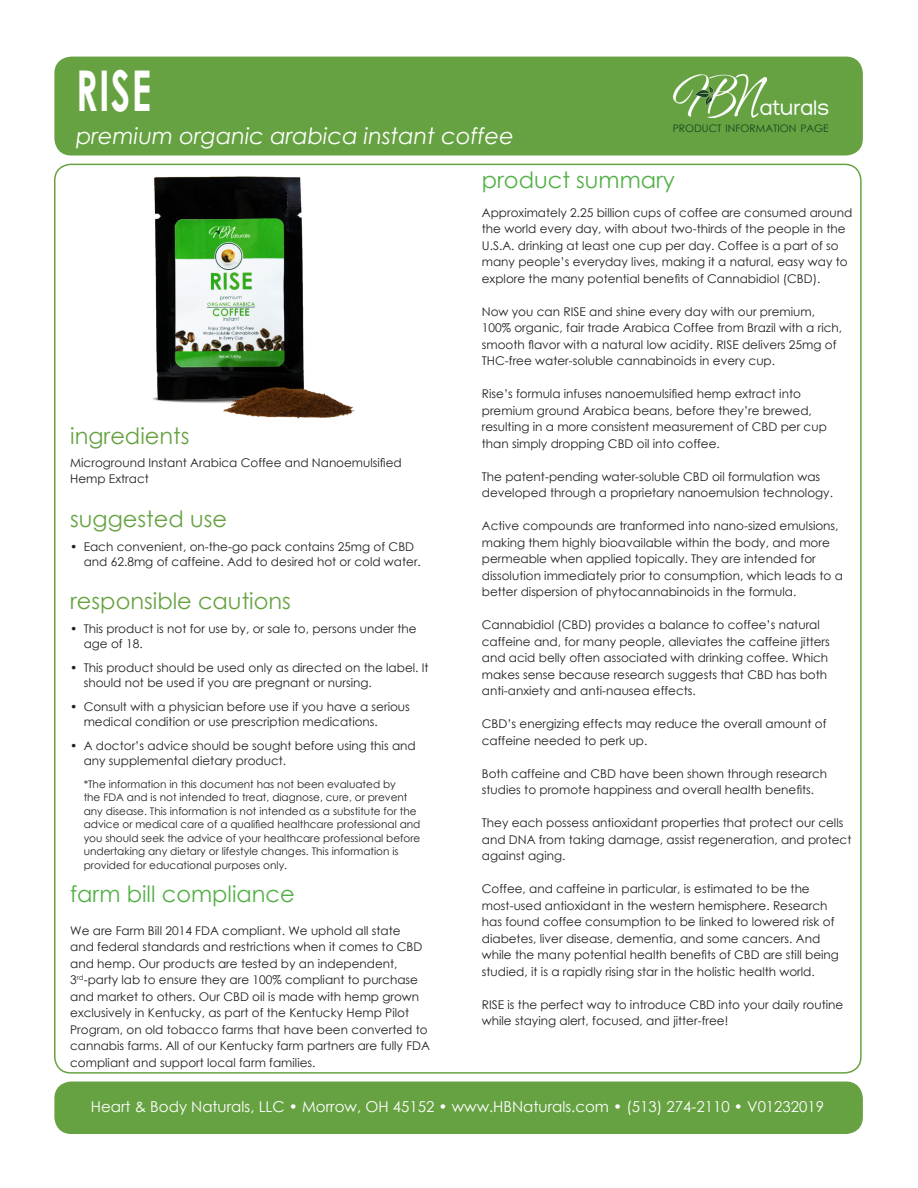
<style>
.page{position:relative;width:918px;height:1188px;background:#fff}
.page>*{position:absolute;margin:0;border:0;box-sizing:border-box;transform-origin:0 0}
.t1{font:700 56.25px "Century Gothic";color:#fff;scale:.67 1}
.t2{font:22.5px "Century Gothic";color:#67a242}
.t3{font:italic 22.5px "Century Gothic";color:#fff}
.t4{font:22.5px "Century Gothic";color:#53b047}
.t5{font:22.5px "Traffolight";color:#fff}
.t6{font:15px "Century Gothic";color:#fff}
.t7{font:12px/16.5px "Century Gothic";color:#1f2020}
.t8{font:10.5px/13.5px "Century Gothic";color:#1f2020}
.t9{font:10.35px "Century Gothic";color:#17431f}
</style>
<div class="page">
<div style="left:55px;top:57px;width:807px;height:98px;background:#67a242;border-radius:16px"></div>
<div style="left:54px;top:57px;width:809px;height:99px;border:2px solid #67a242;border-radius:16px"></div>
<img style="left:673px;top:75px;width:93px;height:42px">
<div style="left:55px;top:1082px;width:807px;height:51px;background:#67a242;border-radius:16px"></div>
<div style="left:54px;top:1082px;width:809px;height:52px;border:2px solid #67a242;border-radius:16px"></div>
<img style="left:152px;top:176px;width:203px;height:243px">
<p class="t1" style="left:76px;top:48px;width:114px">RISE</p>
<p class="t3" style="left:76px;top:120px;width:440px">premium organic arabica instant coffee</p>
<p class="t5" style="left:760px;top:99px;width:71px">aturals</p>
<p class="t9" style="left:673px;top:121px;width:157px">PRODUCT INFORMATION PAGE</p>
<p class="t4" style="left:482px;top:164px;width:195px">product summary</p>
<p class="t7" style="left:482px;top:204px;width:372px">Approximately 2.25 billion cups of coffee are consumed around the world every day, with about two-thirds of the people in the U.S.A. drinking at least one cup per day. Coffee is a part of so many people’s everyday lives, making it a natural, easy way to explore the many potential benefits of Cannabidiol (CBD).</p>
<p class="t7" style="left:482px;top:303px;width:362px">Now you can RISE and shine every day with our premium, 100% organic, fair trade Arabica Coffee from Brazil with a rich, smooth flavor with a natural low acidity. RISE delivers 25mg of THC-free water-soluble cannabinoids in every cup.</p>
<p class="t7" style="left:482px;top:385px;width:346px">Rise’s formula infuses nanoemulsified hemp extract into premium ground Arabica beans, before they’re brewed, resulting in a more consistent measurement of CBD per cup than simply dropping CBD oil into coffee.</p>
<p class="t7" style="left:482px;top:468px;width:353px">The patent-pending water-soluble CBD oil formulation was developed through a proprietary nanoemulsion technology.</p>
<p class="t7" style="left:482px;top:517px;width:363px">Active compounds are tranformed into nano-sized emulsions, making them highly bioavailable within the body, and more permeable when applied topically. They are intended for dissolution immediately prior to consumption, which leads to a better dispersion of phytocannabinoids in the formula.</p>
<p class="t7" style="left:482px;top:616px;width:350px">Cannabidiol (CBD) provides a balance to coffee’s natural caffeine and, for many people, alleviates the caffeine jitters and acid belly often associated with drinking coffee. Which makes sense because research suggests that CBD has both anti-anxiety and anti-nausea effects.</p>
<p class="t7" style="left:482px;top:715px;width:346px">CBD’s energizing effects may reduce the overall amount of caffeine needed to perk up.</p>
<p class="t7" style="left:482px;top:765px;width:347px">Both caffeine and CBD have been shown through research studies to promote happiness and overall health benefits.</p>
<p class="t7" style="left:482px;top:814px;width:371px">They each possess antioxidant properties that protect our cells and DNA from taking damage, assist regeneration, and protect against aging.</p>
<p class="t7" style="left:482px;top:880px;width:359px">Coffee, and caffeine in particular, is estimated to be the most-used antioxidant in the western hemisphere. Research has found coffee consumption to be linked to lowered risk of diabetes, liver disease, dementia, and some cancers. And while the many potential health benefits of CBD are still being studied, it is a rapidly rising star in the holistic health world.</p>
<p class="t7" style="left:482px;top:996px;width:363px">RISE is the perfect way to introduce CBD into your daily routine while staying alert, focused, and jitter-free!</p>
<p class="t2" style="left:70px;top:421px;width:121px">ingredients</p>
<p class="t7" style="left:70px;top:454px;width:333px">Microground Instant Arabica Coffee and Nanoemulsified<br>Hemp Extract</p>
<p class="t2" style="left:70px;top:503px;width:158px">suggested use</p>
<p class="t7" style="left:84px;top:539px;width:339px;line-height:15px;text-indent:-14px">• Each convenient, on-the-go pack contains 25mg of CBD and 62.8mg of caffeine. Add to desired hot or cold water.</p>
<p class="t2" style="left:70px;top:586px;width:222px">responsible cautions</p>
<p class="t7" style="left:84px;top:621px;width:334px;line-height:15px;text-indent:-14px">• This product is not for use by, or sale to, persons under the age of 18.</p>
<p class="t7" style="left:84px;top:660px;width:346px;line-height:15px;text-indent:-14px">• This product should be used only as directed on the label. It should not be used if you are pregnant or nursing.</p>
<p class="t7" style="left:84px;top:699px;width:328px;line-height:15px;text-indent:-14px">• Consult with a physician before use if you have a serious medical condition or use prescription medications.</p>
<p class="t7" style="left:84px;top:738px;width:334px;line-height:15px;text-indent:-14px">• A doctor’s advice should be sought before using this and any supplemental dietary product.</p>
<p class="t8" style="left:84px;top:777px;width:338px">*The information in this document has not been evaluated by<br>the FDA and is not intended to treat, diagnose, cure, or prevent any disease. This information is not intended as a substitute for the advice or medical care of a qualified healthcare professional and you should seek the advice of your healthcare professional before undertaking any dietary or lifestyle changes. This information is provided for educational purposes only.</p>
<p class="t4" style="left:70px;top:878px;width:226px">farm bill compliance</p>
<p class="t7" style="left:70px;top:922px;width:361px">We are Farm Bill 2014 FDA compliant. We uphold all state<br>and federal standards and restrictions when it comes to CBD and hemp. Our products are tested by an independent, 3<sup>rd</sup>-party lab to ensure they are 100% compliant to purchase and market to others. Our CBD oil is made with hemp grown exclusively in Kentucky, as part of the Kentucky Hemp Pilot Program, on old tobacco farms that have been converted to cannabis farms. All of our Kentucky farm partners are fully FDA compliant and support local farm families.</p>
<p class="t6" style="left:91px;top:1096px;width:735px">Heart &amp; Body Naturals, LLC • Morrow, OH 45152 • www.HBNaturals.com • (513) 274-2110 • V01232019</p>
</div>
